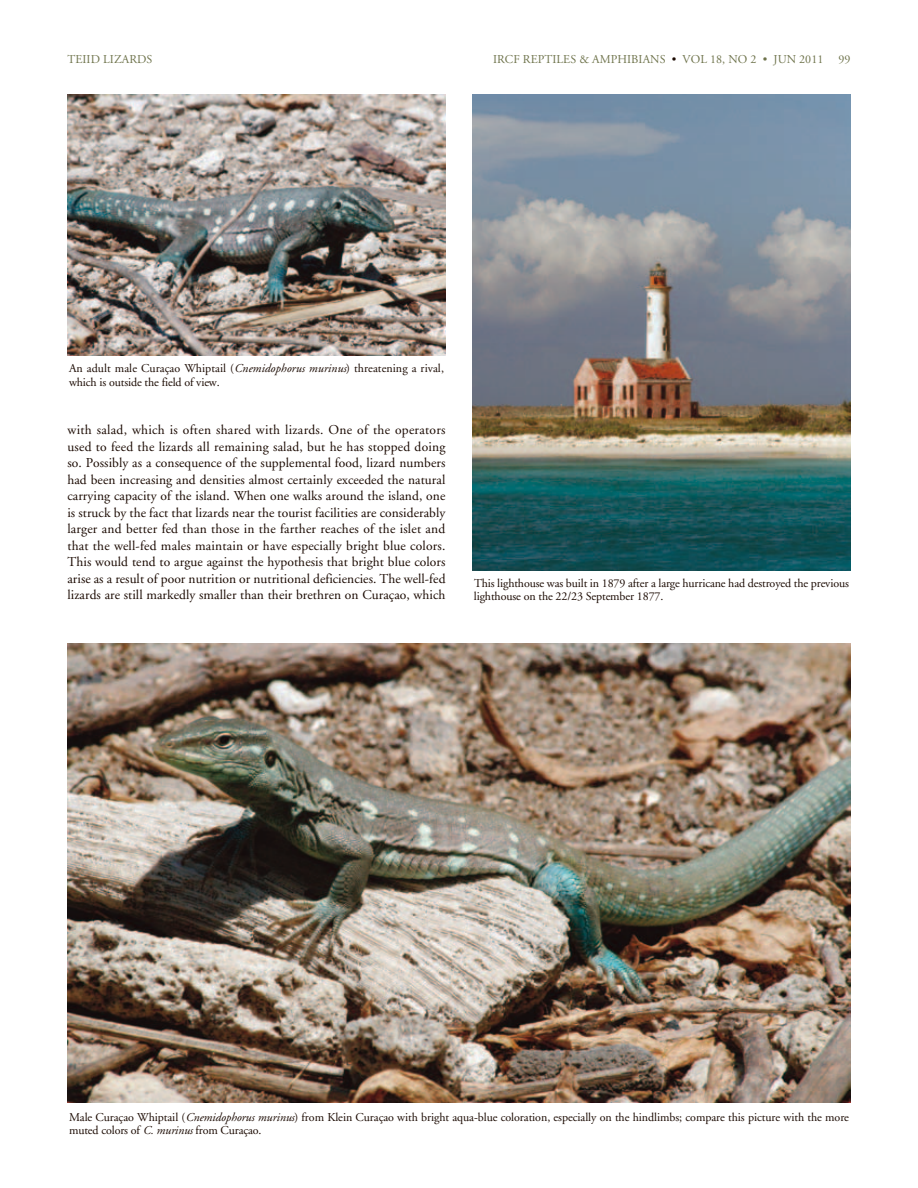
<style>
.page{position:relative;width:918px;height:1188px;background:#fff}
.page>*{position:absolute;margin:0;border:0;box-sizing:border-box;transform-origin:0 0}
.t1{font:13.5px/16.5px "Adobe Garamond";letter-spacing:.005em;color:#1b0a02;text-align:justify}
.t2{font:12px/13.5px "Adobe Garamond";letter-spacing:-.005em;color:#1b0a02}
.t3{font:12px "Adobe Garamond";letter-spacing:.005em;color:#6e734b}
.s1{color:#1b0a02}
.s2{font-style:italic}
</style>
<div class="page">
<img style="left:472px;top:94px;width:378px;height:476px">
<img style="left:68px;top:94px;width:378px;height:262px">
<img style="left:68px;top:644px;width:782px;height:458px">
<p class="t3" style="left:67px;top:53px;width:23px">TeiidLizard</p>
<p class="t3" style="left:147px;top:53px;width:7px">s</p>
<p class="t3" style="left:493px;top:53px;width:332px">IRCF Reptiles &amp; Amphibians <span class="s1">•</span> Vol 18, No 2 • JUN 2011</p>
<p class="t3" style="left:838px;top:53px;width:14px">99</p>
<p class="t2" style="left:69px;top:362px;width:376px">An adult male Curaçao Whiptail (<span class="s2">Cnemidophorus murinus</span>) threatening a rival, which is outside the field of view.</p>
<p class="t1" style="left:67px;top:422px;width:380px">with salad, which is often shared with lizards. One of the operators used to feed the lizards all remaining salad, but he has stopped doing so. Possibly as a consequence of the supplemental food, lizard numbers had been increasing and densities almost certainly exceeded the natural carrying capacity of the island. When one walks around the island, one is struck by the fact that lizards near the tourist facilities are considerably larger and better fed than those in the farther reaches of the islet and that the well-fed males maintain or have especially bright blue colors.<br>This would tend to argue against the hypothesis that bright blue colors arise as a result of poor nutrition or nutritional deficiencies. The well-fed lizards are still markedly smaller than their brethren on Curaçao, which</p>
<p class="t2" style="left:474px;top:577px;width:376px">This lighthouse was built in 1879 after a large hurricane had destroyed the previous lighthouse on the 22/23 September 1877.</p>
<p class="t2" style="left:69px;top:1111px;width:782px">Male Curaçao Whiptail (<span class="s2">Cnemidophorus murinus</span>) from Klein Curaçao with bright aqua-blue coloration, especially on the hindlimbs; compare this picture with the more muted colors of <span class="s2">C. murinus</span> from Curaçao.</p>
</div>
